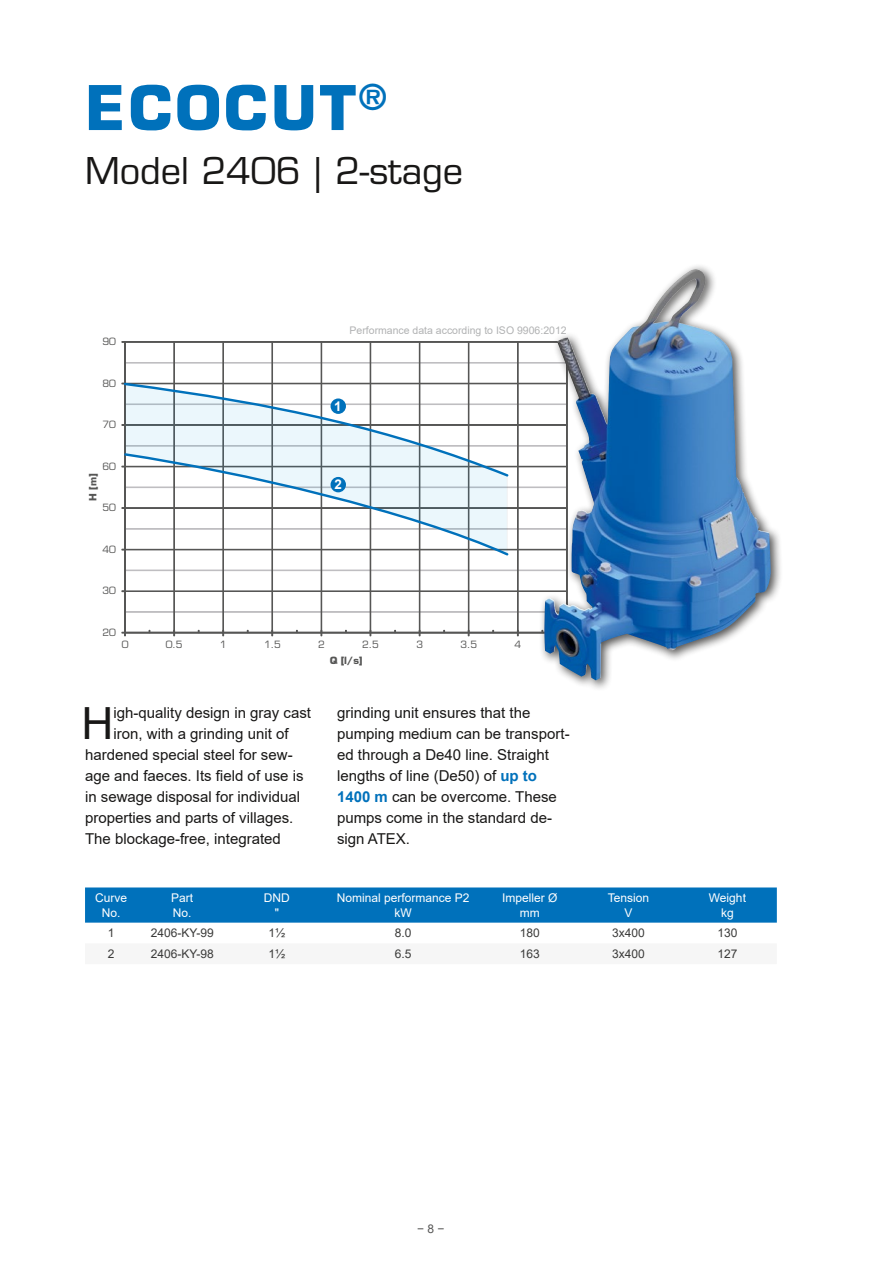
<style>
.page{position:relative;width:893px;height:1263px;background:#fff}
.page>*{position:absolute;margin:0;border:0;box-sizing:border-box;transform-origin:0 0}
.t1{font:700 60px "Eurostile LT Std";letter-spacing:.05em;color:#0071bb}
.t2{font:44.4px "Arial";color:#181716}
.t3{font:36px "Eurostile LT Std";color:#181716}
.t4{font:15px/21px "Arial";color:#181716}
.t5{font:700 13.35px "Arial";color:#fff}
.t6{font:12px/14.4px "Arial";color:#fff;text-align:center}
.t7{font:12px "Arial";color:#3a3a39}
.t8{font:12px "Arial";color:#565655}
.t9{font:10.5px "Arial";color:#b1b2b3}
.t10{font:9.75px "Eurostile LT Std";letter-spacing:-.005em;color:#565655}
.t11{font:700 9.75px "Eurostile LT Std";color:#565655}
.s1{font-weight:700;color:#0071bb}
</style>
<div class="page">
<svg style="left:125px;top:341px;width:413px;height:291px"></svg>
<hr style="left:125px;top:342px;width:1px;height:291px;background:#565655">
<div style="left:124px;top:342px;width:1px;height:291px;border:1px solid #565655"></div>
<div style="left:125px;top:632px;width:442px;height:1px;border:1px solid #565655"></div>
<svg style="left:122px;top:630px;width:4px;height:6px"></svg>
<svg style="left:122px;top:381px;width:388px;height:176px"></svg>
<div style="left:331px;top:398px;width:15px;height:16px;background:#0071bb;border-radius:50%"></div>
<div style="left:331px;top:477px;width:15px;height:15px;background:#0071bb;border-radius:50%"></div>
<div style="left:538px;top:263px;width:245px;height:429px;background:#181716;opacity:.75"></div>
<img style="left:544px;top:269px;width:227px;height:411px">
<div style="left:85px;top:887px;width:692px;height:36px;background:#0071bb"></div>
<h1 class="t1" style="left:85px;top:71px;width:303px">ECOCUT<sup>®</sup></h1>
<h3 class="t3" style="left:85px;top:149px;width:380px">Model 2406 | 2-stage</h3>
<p class="t10" style="left:103px;top:336px;width:15px">90</p>
<p class="t10" style="left:103px;top:377px;width:15px">80</p>
<p class="t10" style="left:103px;top:419px;width:15px">70</p>
<p class="t10" style="left:103px;top:460px;width:15px">60</p>
<p class="t11" style="left:87px;top:501px;width:29px;rotate:-90deg">H [m]</p>
<p class="t10" style="left:103px;top:502px;width:15px">50</p>
<p class="t10" style="left:103px;top:543px;width:15px">40</p>
<p class="t10" style="left:103px;top:585px;width:15px">30</p>
<p class="t10" style="left:103px;top:626px;width:15px">20</p>
<p class="t9" style="left:350px;top:323px;width:219px">Performance data according to ISO 9906:2012</p>
<p class="t5" style="left:334px;top:397px;width:9px">1</p>
<p class="t5" style="left:335px;top:475px;width:9px">2</p>
<p class="t10" style="left:122px;top:639px;width:8px">0</p>
<p class="t10" style="left:166px;top:639px;width:18px">0.5</p>
<p class="t10" style="left:220px;top:639px;width:8px">1</p>
<p class="t10" style="left:264px;top:639px;width:18px">1.5</p>
<p class="t10" style="left:318px;top:639px;width:8px">2</p>
<p class="t10" style="left:362px;top:639px;width:18px">2.5</p>
<p class="t10" style="left:416px;top:639px;width:8px">3</p>
<p class="t10" style="left:460px;top:639px;width:18px">3.5</p>
<p class="t10" style="left:515px;top:639px;width:8px">4</p>
<h2 class="t2" style="left:81px;top:693px;width:34px">H</h2>
<p class="t4" style="left:114px;top:702px;width:199px">igh-quality design in gray cast</p>
<p class="t4" style="left:114px;top:723px;width:177px">iron, with a grinding unit of</p>
<p class="t4" style="left:85px;top:744px;width:209px">hardened special steel for sew-</p>
<p class="t4" style="left:85px;top:765px;width:220px">age and faeces. Its field of use is</p>
<p class="t4" style="left:85px;top:786px;width:217px">in sewage disposal for individual</p>
<p class="t4" style="left:85px;top:807px;width:210px">properties and parts of villages.</p>
<p class="t4" style="left:85px;top:828px;width:197px">The blockage-free, integrated</p>
<p class="t11" style="left:330px;top:654px;width:34px">Q [l/s]</p>
<p class="t4" style="left:337px;top:702px;width:234px">grinding unit ensures that the pumping medium can be transport&shy;ed through a De40 line. Straight lengths of line (De50) of <span class="s1">up to<br>1400 m</span> can be overcome. These pumps come in the standard de&shy;sign ATEX.</p>
<p class="t6" style="left:95px;top:891px;width:34px">Curve<br>No.</p>
<p class="t6" style="left:171px;top:891px;width:24px;text-align:left">Part<br>No.</p>
<p class="t6" style="left:264px;top:891px;width:27px">DND "</p>
<p class="t6" style="left:337px;top:891px;width:134px">Nominal performance P2 kW</p>
<p class="t6" style="left:502px;top:891px;width:57px">Impeller Ø mm</p>
<p class="t6" style="left:608px;top:891px;width:43px">Tension<br>V</p>
<p class="t6" style="left:709px;top:891px;width:39px">Weight kg</p>
<p class="t7" style="left:108px;top:925px;width:8px">1</p>
<p class="t7" style="left:151px;top:925px;width:64px">2406-KY-99</p>
<p class="t7" style="left:268px;top:925px;width:18px">1½</p>
<p class="t7" style="left:395px;top:925px;width:18px">8.0</p>
<p class="t7" style="left:520px;top:925px;width:22px">180</p>
<p class="t7" style="left:612px;top:925px;width:34px">3x400</p>
<p class="t7" style="left:717px;top:925px;width:22px">130</p>
<p class="t7" style="left:108px;top:946px;width:8px">2</p>
<p class="t7" style="left:151px;top:946px;width:64px">2406-KY-98</p>
<p class="t7" style="left:268px;top:946px;width:18px">1½</p>
<p class="t7" style="left:395px;top:946px;width:18px">6.5</p>
<p class="t7" style="left:520px;top:946px;width:22px">163</p>
<p class="t7" style="left:612px;top:946px;width:34px">3x400</p>
<p class="t7" style="left:717px;top:946px;width:22px">127</p>
<p class="t8" style="left:417px;top:1221px;width:29px">− 8 −</p>
</div>
